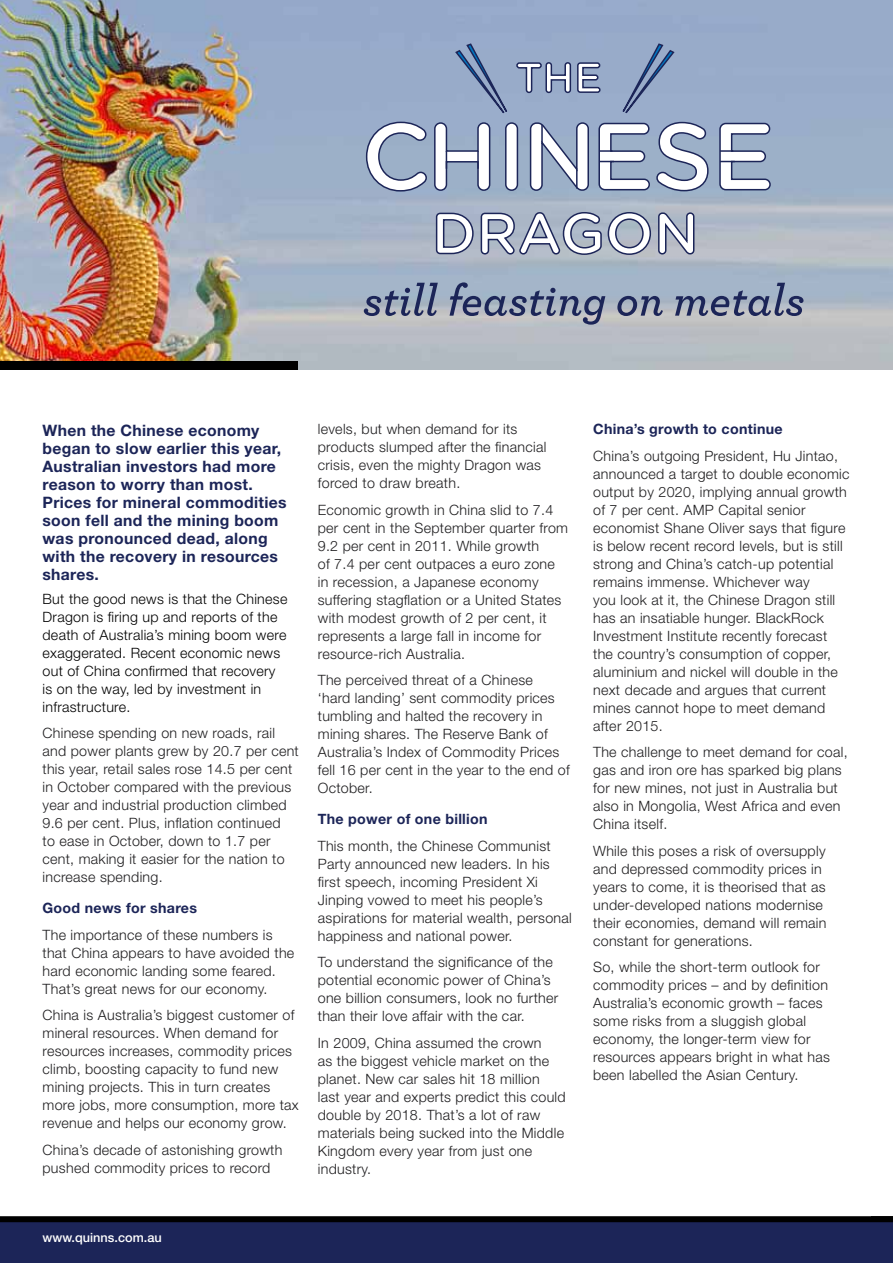
<style>
.page{position:relative;width:893px;height:1263px;background:#fff}
.page>*{position:absolute;margin:0;border:0;box-sizing:border-box;transform-origin:0 0}
.t1{font:700 15.75px/18px "Helvetica Neue LT Std";letter-spacing:.02em;color:#1c2558}
.t2{font:300 14.25px/18px "Helvetica Neue LT Std";letter-spacing:.02em;color:#1f1e20}
.t3{font:300 14.25px/18px "Helvetica Neue LT Std";letter-spacing:.02em;color:#000}
.t4{font:700 14.25px "Helvetica Neue LT Std";letter-spacing:.02em;color:#1c2558}
.t5{font:500 12.75px "Helvetica Neue LT Std";color:#fff}
</style>
<div class="page">
<img style="left:0;top:0;width:893px;height:370px">
<div style="left:506px;top:123px;width:11px;height:67px;background:#fff;border-radius:6px"></div>
<div style="left:505px;top:122px;width:13px;height:69px;border:2px solid #1c2558;border-radius:6px"></div>
<svg style="left:435px;top:212px;width:39px;height:43px"></svg>
<svg style="left:480px;top:211px;width:215px;height:45px"></svg>
<svg style="left:365px;top:121px;width:126px;height:71px"></svg>
<svg style="left:718px;top:122px;width:53px;height:69px"></svg>
<svg style="left:454px;top:42px;width:54px;height:73px;background:#879bbd"></svg>
<svg style="left:515px;top:42px;width:194px;height:150px"></svg>
<svg style="left:364px;top:283px;width:74px;height:33px;background:#7e8aa4"></svg>
<svg style="left:449px;top:282px;width:156px;height:43px;background:#8e98ad"></svg>
<svg style="left:617px;top:296px;width:46px;height:20px"></svg>
<svg style="left:675px;top:283px;width:128px;height:33px;background:#848fa8"></svg>
<svg style="left:0;top:1216px;width:893px;height:47px;background:#19214d"></svg>
<div style="left:0;top:361px;width:298px;height:9px;background:#000"></div>
<p class="t1" style="left:43px;top:421px;width:246px">When the Chinese economy began to slow earlier this year,<br>Australian investors had more reason to worry than most.<br>Prices for mineral commodities soon fell and the mining boom was pronounced dead, along with the recovery in resources shares.</p>
<p class="t3" style="left:43px;top:589px;width:246px">But the good news is that the Chinese Dragon is firing up and reports of the death of Australia’s mining boom were exaggerated. Recent economic news out of China confirmed that recovery is on the way, led by investment in infrastructure.</p>
<p class="t2" style="left:43px;top:724px;width:258px">Chinese spending on new roads, rail and power plants grew by 20.7 per cent this year, retail sales rose 14.5 per cent in October compared with the previous year and industrial production climbed 9.6 per cent. Plus, inflation continued<br>to ease in October, down to 1.7 per cent, making it easier for the nation to increase spending.</p>
<p class="t4" style="left:43px;top:899px;width:156px">Good news for shares</p>
<p class="t2" style="left:43px;top:925px;width:253px">The importance of these numbers is that China appears to have avoided the hard economic landing some feared.<br>That’s great news for our economy.</p>
<p class="t2" style="left:43px;top:1006px;width:258px">China is Australia’s biggest customer of mineral resources. When demand for resources increases, commodity prices climb, boosting capacity to fund new mining projects. This in turn creates more jobs, more consumption, more tax revenue and helps our economy grow.</p>
<p class="t2" style="left:43px;top:1140px;width:241px">China’s decade of astonishing growth pushed commodity prices to record</p>
<p class="t2" style="left:318px;top:420px;width:230px">levels, but when demand for its products slumped after the financial crisis, even the mighty Dragon was forced to draw breath.</p>
<p class="t2" style="left:318px;top:500px;width:252px">Economic growth in China slid to 7.4 per cent in the September quarter from 9.2 per cent in 2011. While growth<br>of 7.4 per cent outpaces a euro zone in recession, a Japanese economy suffering stagflation or a United States with modest growth of 2 per cent, it represents a large fall in income for resource-rich Australia.</p>
<p class="t2" style="left:318px;top:671px;width:253px">The perceived threat of a Chinese<br>‘hard landing’ sent commodity prices tumbling and halted the recovery in mining shares. The Reserve Bank of<br>Australia’s Index of Commodity Prices fell 16 per cent in the year to the end of<br>October.</p>
<p class="t4" style="left:318px;top:810px;width:171px">The power of one billion</p>
<p class="t2" style="left:318px;top:836px;width:255px">This month, the Chinese Communist Party announced new leaders. In his first speech, incoming President Xi Jinping vowed to meet his people’s aspirations for material wealth, personal happiness and national power.</p>
<p class="t2" style="left:318px;top:953px;width:242px">To understand the significance of the potential economic power of China’s one billion consumers, look no further than their love affair with the car.</p>
<p class="t2" style="left:318px;top:1033px;width:249px">In 2009, China assumed the crown<br>as the biggest vehicle market on the planet. New car sales hit 18 million<br>last year and experts predict this could double by 2018. That’s a lot of raw materials being sucked into the Middle<br>Kingdom every year from just one industry.</p>
<p class="t4" style="left:593px;top:420px;width:191px">China’s growth to continue</p>
<p class="t2" style="left:593px;top:446px;width:258px">China’s outgoing President, Hu Jintao, announced a target to double economic output by 2020, implying annual growth of 7 per cent. AMP Capital senior economist Shane Oliver says that figure is below recent record levels, but is still strong and China’s catch-up potential remains immense. Whichever way<br>you look at it, the Chinese Dragon still has an insatiable hunger. BlackRock Investment Institute recently forecast the country’s consumption of copper, aluminium and nickel will double in the next decade and argues that current mines cannot hope to meet demand after 2015.</p>
<p class="t2" style="left:593px;top:743px;width:256px">The challenge to meet demand for coal, gas and iron ore has sparked big plans for new mines, not just in Australia but also in Mongolia, West Africa and even China itself.</p>
<p class="t2" style="left:593px;top:841px;width:235px">While this poses a risk of oversupply and depressed commodity prices in years to come, it is theorised that as under-developed nations modernise their economies, demand will remain constant for generations.</p>
<p class="t2" style="left:593px;top:958px;width:238px">So, while the short-term outlook for commodity prices – and by definition Australia’s economic growth – faces some risks from a sluggish global economy, the longer-term view for resources appears bright in what has been labelled the Asian Century.</p>
<p class="t5" style="left:43px;top:1230px;width:121px">www.quinns.com.au</p>
</div>
